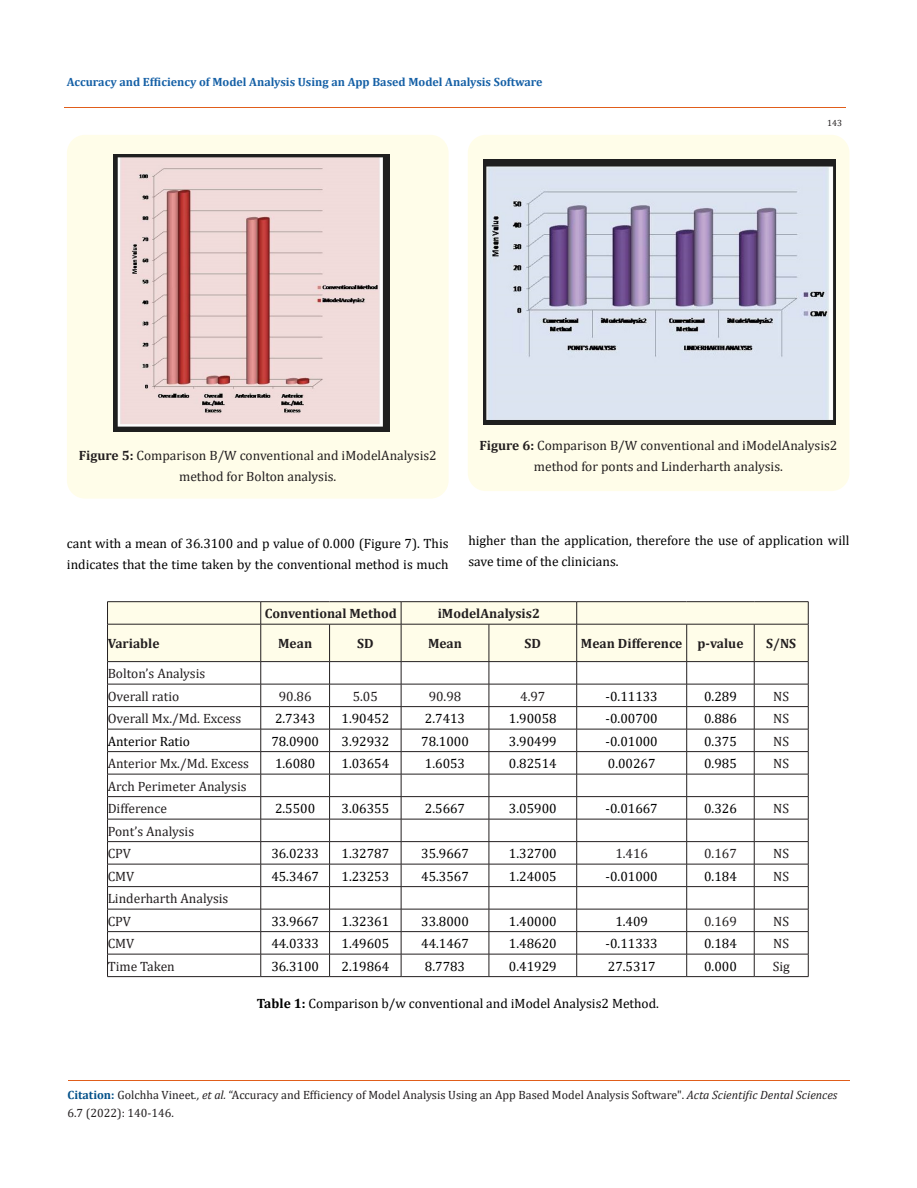
<style>
.page{position:relative;width:917px;height:1188px;background:#fff}
.page>*{position:absolute;margin:0;border:0;box-sizing:border-box;transform-origin:0 0}
.Default{font:13.5px/21px "Cambria";color:#000}
.t1{font:13.5px/21px "Cambria";color:#231f20;text-align:center}
.t2{font:700 13.5px "Cambria";color:#231f20}
.t3{font:12px/18px "Cambria";color:#231f20}
.t4{font:700 12px "Cambria";color:#1560a6}
.t5{font:9px "Cambria";color:#231f20}
.s1{font-weight:700}
.s2{font-weight:700;color:#035089}
.s3{font-style:italic}
</style>
<div class="page">
<div style="left:67px;top:135px;width:381px;height:364px;background:#fffde9;border-radius:18px"></div>
<img style="left:114px;top:154px;width:275px;height:278px">
<hr style="left:107px;top:601px;width:154px;height:1px;background:#231f20">
<hr style="left:261px;top:601px;width:68px;height:1px;background:#231f20">
<hr style="left:329px;top:601px;width:72px;height:1px;background:#231f20">
<hr style="left:401px;top:601px;width:88px;height:1px;background:#231f20">
<hr style="left:489px;top:601px;width:87px;height:1px;background:#231f20">
<hr style="left:576px;top:601px;width:110px;height:1px;background:#231f20">
<hr style="left:686px;top:601px;width:68px;height:1px;background:#231f20">
<hr style="left:754px;top:601px;width:54px;height:1px;background:#231f20">
<svg style="left:107px;top:602px;width:702px;height:374px"></svg>
<hr style="left:107px;top:976px;width:154px;height:1px;background:#231f20">
<hr style="left:261px;top:976px;width:68px;height:1px;background:#231f20">
<hr style="left:329px;top:976px;width:72px;height:1px;background:#231f20">
<hr style="left:401px;top:976px;width:88px;height:1px;background:#231f20">
<hr style="left:489px;top:976px;width:87px;height:1px;background:#231f20">
<hr style="left:576px;top:976px;width:110px;height:1px;background:#231f20">
<hr style="left:686px;top:976px;width:68px;height:1px;background:#231f20">
<hr style="left:754px;top:976px;width:54px;height:1px;background:#231f20">
<hr style="left:64px;top:108px;width:781px;height:1px;background:#e05d1a">
<hr style="left:68px;top:1081px;width:781px;height:1px;background:#e05d1a">
<div style="left:468px;top:135px;width:381px;height:356px;background:#fffde9;border-radius:18px"></div>
<img style="left:484px;top:160px;width:351px;height:264px">
<p class="t4" style="left:67px;top:73px;width:477px">Accuracy and Efficiency of Model Analysis Using an App Based Model Analysis Software</p>
<p class="t5" style="left:827px;top:118px;width:16px">143</p>
<p class="t1" style="left:79px;top:445px;width:359px"><span class="s1">Figure 5:</span> Comparison B/W conventional and iModelAnalysis2 method for Bolton analysis.</p>
<p class="t1" style="left:479px;top:435px;width:359px"><span class="s1">Figure 6:</span> Comparison B/W conventional and iModelAnalysis2 method for ponts and Linderharth analysis.</p>
<p class="Default" style="left:67px;top:533px;width:383px">cant with a mean of 36.3100 and p value of 0.000 (Figure 7). This indicates that the time taken by the conventional method is much</p>
<p class="Default" style="left:468px;top:530px;width:382px">higher than the application, therefore the use of application will save time of the clinicians.</p>
<p class="t2" style="left:265px;top:604px;width:133px">Conventional Method</p>
<p class="t2" style="left:438px;top:604px;width:104px">iModelAnalysis2</p>
<p class="t2" style="left:108px;top:634px;width:53px">Variable</p>
<p class="t2" style="left:278px;top:634px;width:35px">Mean</p>
<p class="t2" style="left:357px;top:634px;width:18px">SD</p>
<p class="t2" style="left:428px;top:634px;width:35px">Mean</p>
<p class="t2" style="left:524px;top:634px;width:18px">SD</p>
<p class="t2" style="left:581px;top:634px;width:103px">Mean Difference</p>
<p class="t2" style="left:697px;top:634px;width:48px">p-value</p>
<p class="t2" style="left:766px;top:634px;width:31px">S/NS</p>
<p class="t1" style="left:108px;top:663px;width:99px">Bolton’s Analysis</p>
<p class="t1" style="left:108px;top:685px;width:73px">Overall ratio</p>
<p class="t1" style="left:279px;top:685px;width:34px">90.86</p>
<p class="t1" style="left:353px;top:685px;width:27px">5.05</p>
<p class="t1" style="left:428px;top:685px;width:34px">90.98</p>
<p class="t1" style="left:520px;top:685px;width:27px">4.97</p>
<p class="Default" style="left:605px;top:685px;width:54px">-0.11133</p>
<p class="Default" style="left:704px;top:685px;width:34px">0.289</p>
<p class="t1" style="left:773px;top:685px;width:17px">NS</p>
<p class="t1" style="left:108px;top:708px;width:135px">Overall Mx./Md. Excess</p>
<p class="Default" style="left:275px;top:708px;width:42px">2.7343</p>
<p class="Default" style="left:341px;top:708px;width:49px">1.90452</p>
<p class="Default" style="left:425px;top:708px;width:42px">2.7413</p>
<p class="Default" style="left:509px;top:708px;width:49px">1.90058</p>
<p class="Default" style="left:605px;top:708px;width:54px">-0.00700</p>
<p class="Default" style="left:704px;top:708px;width:34px">0.886</p>
<p class="t1" style="left:773px;top:708px;width:17px">NS</p>
<p class="Default" style="left:108px;top:730px;width:84px">Anterior Ratio</p>
<p class="Default" style="left:271px;top:730px;width:49px">78.0900</p>
<p class="Default" style="left:341px;top:730px;width:49px">3.92932</p>
<p class="Default" style="left:421px;top:730px;width:49px">78.1000</p>
<p class="Default" style="left:509px;top:730px;width:49px">3.90499</p>
<p class="Default" style="left:605px;top:730px;width:54px">-0.01000</p>
<p class="Default" style="left:704px;top:730px;width:34px">0.375</p>
<p class="t1" style="left:773px;top:730px;width:17px">NS</p>
<p class="t1" style="left:108px;top:753px;width:143px">Anterior Mx./Md. Excess</p>
<p class="Default" style="left:275px;top:753px;width:42px">1.6080</p>
<p class="Default" style="left:341px;top:753px;width:49px">1.03654</p>
<p class="Default" style="left:425px;top:753px;width:42px">1.6053</p>
<p class="Default" style="left:509px;top:753px;width:49px">0.82514</p>
<p class="Default" style="left:608px;top:753px;width:49px">0.00267</p>
<p class="Default" style="left:704px;top:753px;width:34px">0.985</p>
<p class="t1" style="left:773px;top:753px;width:17px">NS</p>
<p class="t1" style="left:108px;top:775px;width:140px">Arch Perimeter Analysis</p>
<p class="t1" style="left:108px;top:798px;width:61px">Difference</p>
<p class="Default" style="left:275px;top:798px;width:42px">2.5500</p>
<p class="Default" style="left:341px;top:798px;width:49px">3.06355</p>
<p class="Default" style="left:425px;top:798px;width:42px">2.5667</p>
<p class="Default" style="left:509px;top:798px;width:49px">3.05900</p>
<p class="Default" style="left:605px;top:798px;width:54px">-0.01667</p>
<p class="Default" style="left:704px;top:798px;width:34px">0.326</p>
<p class="t1" style="left:773px;top:798px;width:17px">NS</p>
<p class="t1" style="left:108px;top:820px;width:88px">Pont’s Analysis</p>
<p class="t1" style="left:108px;top:843px;width:25px">CPV</p>
<p class="Default" style="left:271px;top:843px;width:49px">36.0233</p>
<p class="Default" style="left:341px;top:843px;width:49px">1.32787</p>
<p class="Default" style="left:421px;top:843px;width:49px">35.9667</p>
<p class="Default" style="left:509px;top:843px;width:49px">1.32700</p>
<p class="t1" style="left:615px;top:843px;width:34px">1.416</p>
<p class="t1" style="left:704px;top:843px;width:34px">0.167</p>
<p class="t1" style="left:773px;top:843px;width:17px">NS</p>
<p class="t1" style="left:108px;top:865px;width:28px">CMV</p>
<p class="Default" style="left:271px;top:865px;width:49px">45.3467</p>
<p class="Default" style="left:341px;top:865px;width:49px">1.23253</p>
<p class="Default" style="left:421px;top:865px;width:49px">45.3567</p>
<p class="Default" style="left:509px;top:865px;width:49px">1.24005</p>
<p class="Default" style="left:605px;top:865px;width:54px">-0.01000</p>
<p class="Default" style="left:704px;top:865px;width:34px">0.184</p>
<p class="t1" style="left:773px;top:865px;width:17px">NS</p>
<p class="t1" style="left:108px;top:888px;width:122px">Linderharth Analysis</p>
<p class="t1" style="left:108px;top:910px;width:25px">CPV</p>
<p class="Default" style="left:271px;top:910px;width:49px">33.9667</p>
<p class="Default" style="left:341px;top:910px;width:49px">1.32361</p>
<p class="Default" style="left:421px;top:910px;width:49px">33.8000</p>
<p class="Default" style="left:509px;top:910px;width:49px">1.40000</p>
<p class="Default" style="left:615px;top:910px;width:34px">1.409</p>
<p class="t1" style="left:704px;top:910px;width:34px">0.169</p>
<p class="t1" style="left:773px;top:910px;width:17px">NS</p>
<p class="t1" style="left:108px;top:933px;width:28px">CMV</p>
<p class="Default" style="left:271px;top:933px;width:49px">44.0333</p>
<p class="Default" style="left:341px;top:933px;width:49px">1.49605</p>
<p class="Default" style="left:421px;top:933px;width:49px">44.1467</p>
<p class="Default" style="left:509px;top:933px;width:49px">1.48620</p>
<p class="Default" style="left:605px;top:933px;width:54px">-0.11333</p>
<p class="Default" style="left:704px;top:933px;width:34px">0.184</p>
<p class="t1" style="left:773px;top:933px;width:17px">NS</p>
<p class="t1" style="left:108px;top:955px;width:69px">Time Taken</p>
<p class="Default" style="left:271px;top:955px;width:49px">36.3100</p>
<p class="Default" style="left:341px;top:955px;width:49px">2.19864</p>
<p class="Default" style="left:425px;top:955px;width:42px">8.7783</p>
<p class="Default" style="left:509px;top:955px;width:49px">0.41929</p>
<p class="Default" style="left:608px;top:955px;width:49px">27.5317</p>
<p class="Default" style="left:704px;top:955px;width:34px">0.000</p>
<p class="t1" style="left:772px;top:955px;width:19px">Sig</p>
<p class="Default" style="left:257px;top:993px;width:404px"><span class="s1">Table 1:</span> Comparison b/w conventional and iModel Analysis2 Method.</p>
<p class="t3" style="left:68px;top:1086px;width:771px"><span class="s2">Citation:</span> Golchha Vineet<span class="s3">., et al.</span> “Accuracy and Efficiency of Model Analysis Using an App Based Model Analysis Software". <span class="s3">Acta Scientific Dental Sciences<br></span>6.7 (2022): 140-146.</p>
</div>
